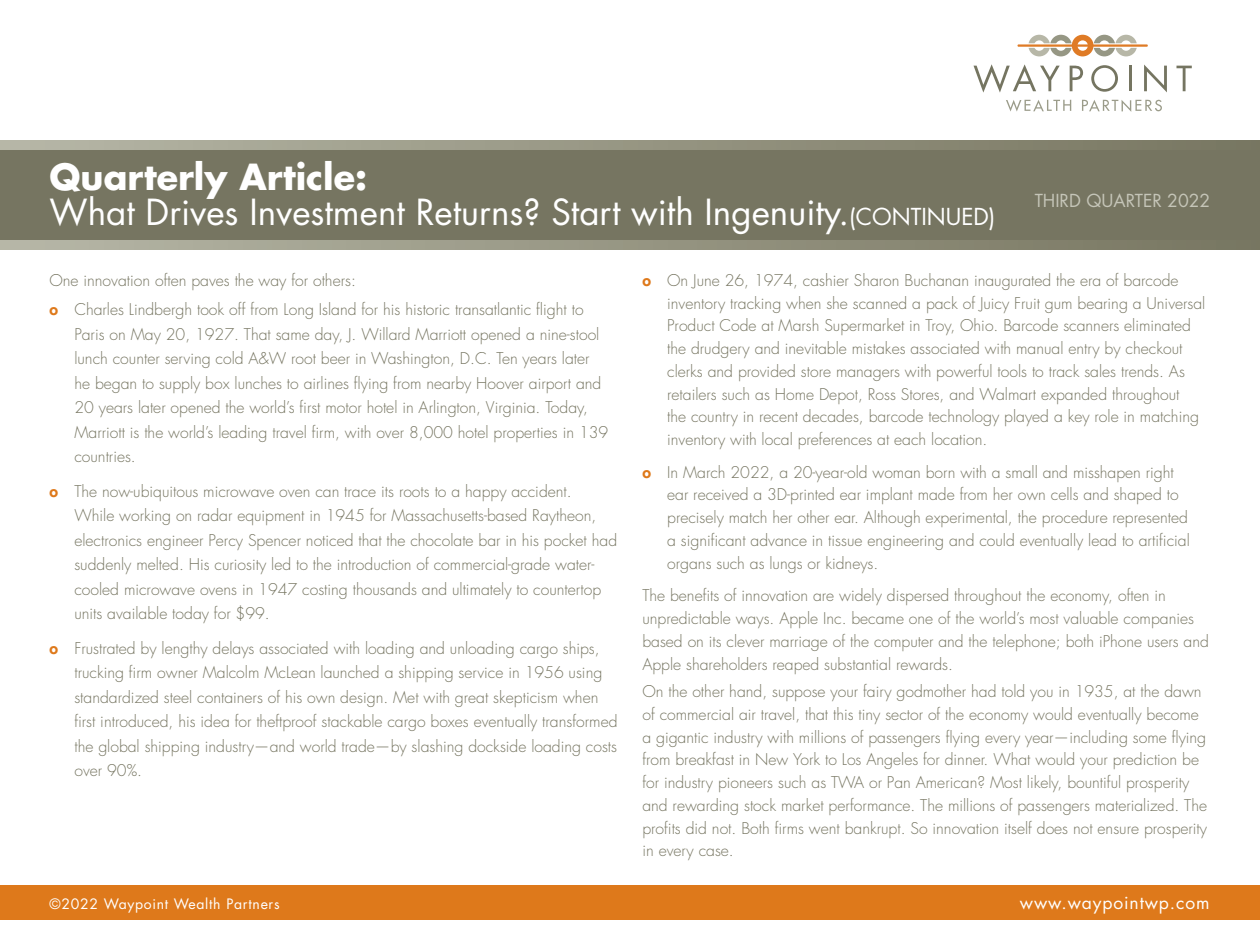
<style>
.page{position:relative;width:1260px;height:945px;background:#fff}
.page>*{position:absolute;margin:0;border:0;box-sizing:border-box;transform-origin:0 0}
.t1{font:35px/35px "Futura Std";color:#fff}
.t2{font:17.5px "Futura Std";letter-spacing:.05em;color:#fff}
.t3{font:17.5px "Futura Std";color:#c5c5b8}
.t4{font:300 15.75px/22.8px "Futura Std";color:#767561}
.t5{font:14px "Futura Std";letter-spacing:.05em;color:#fff}
.s1{font-weight:700}
.s2{font-size:22.75px}
.s3{font-weight:800;color:#de791b}
</style>
<div class="page">
<div style="left:0;top:885px;width:1260px;height:35px;background:#de791b"></div>
<div style="left:0;top:141px;width:1260px;height:109px;background:linear-gradient(to right,#b6b6a6,#777660)"></div>
<div style="left:0;top:150px;width:1260px;height:90px;background:#767561"></div>
<svg style="left:974px;top:64px;width:86px;height:29px"></svg>
<svg style="left:1070px;top:66px;width:13px;height:25px"></svg>
<svg style="left:1091px;top:65px;width:27px;height:27px"></svg>
<hr style="left:1129px;top:66px;width:3px;height:25px;background:#757561">
<svg style="left:1144px;top:65px;width:23px;height:27px"></svg>
<svg style="left:1176px;top:66px;width:16px;height:25px"></svg>
<svg style="left:1006px;top:100px;width:65px;height:12px"></svg>
<svg style="left:1082px;top:100px;width:80px;height:12px"></svg>
<hr style="left:1018px;top:44px;width:130px;height:3px;background:#df7b26">
<svg style="left:1028px;top:35px;width:109px;height:21px"></svg>
<h1 class="t1" style="left:50px;top:160px;width:947px"><span class="s1">Quarterly Article:<br></span>What Drives Investment Returns? Start with Ingenuity.<span class="s2">(CONTINUED)</span></h1>
<p class="t4" style="left:667px;top:269px;width:540px;text-indent:-25px"><span class="s3">o</span> On June 26, 1974, cashier Sharon Buchanan inaugurated the era of barcode inventory tracking when she scanned a pack of Juicy Fruit gum bearing a Universal Product Code at Marsh Supermarket in Troy, Ohio. Barcode scanners eliminated the drudgery and inevitable mistakes associated with manual entry by checkout clerks and provided store managers with powerful tools to track sales trends. As retailers such as Home Depot, Ross Stores, and Walmart expanded throughout<br>the country in recent decades, barcode technology played a key role in matching inventory with local preferences at each location.</p>
<p class="t4" style="left:667px;top:461px;width:524px;text-indent:-25px"><span class="s3">o</span> In March 2022, a 20-year-old woman born with a small and misshapen right ear received a 3D-printed ear implant made from her own cells and shaped to precisely match her other ear. Although experimental, the procedure represented a significant advance in tissue engineering and could eventually lead to artificial organs such as lungs or kidneys.</p>
<p class="t4" style="left:642px;top:585px;width:568px">The benefits of innovation are widely dispersed throughout the economy, often in unpredictable ways. Apple Inc. became one of the world’s most valuable companies based on its clever marriage of the computer and the telephone; both iPhone users and Apple shareholders reaped substantial rewards.</p>
<p class="t4" style="left:642px;top:681px;width:566px">On the other hand, suppose your fairy godmother had told you in 1935, at the dawn of commercial air travel, that this tiny sector of the economy would eventually become a gigantic industry with millions of passengers flying every year—including some flying from breakfast in New York to Los Angeles for dinner. What would your prediction be for industry pioneers such as TWA or Pan American? Most likely, bountiful prosperity and rewarding stock market performance. The millions of passengers materialized. The profits did not. Both firms went bankrupt. So innovation itself does not ensure prosperity in every case.</p>
<p class="t3" style="left:1035px;top:190px;width:177px">THIRD QUARTER 2022</p>
<p class="t4" style="left:50px;top:266px;width:536px;line-height:29.4px">One innovation often paves the way for others:<br><span class="s3">o</span> Charles Lindbergh took off from Long Island for his historic transatlantic flight to</p>
<p class="t4" style="left:74px;top:322px;width:535px;line-height:24.5px">Paris on May 20, 1927. That same day, J. Willard Marriott opened a nine-stool lunch counter serving cold A&amp;W root beer in Washington, D.C. Ten years later he began to supply box lunches to airlines flying from nearby Hoover airport and 20 years later opened the world’s first motor hotel in Arlington, Virginia. Today, Marriott is the world’s leading travel firm, with over 8,000 hotel properties in 139 countries.</p>
<p class="t4" style="left:74px;top:479px;width:544px;line-height:24.5px;text-indent:-25px"><span class="s3">o</span> The now-ubiquitous microwave oven can trace its roots to a happy accident.<br>While working on radar equipment in 1945 for Massachusetts-based Raytheon, electronics engineer Percy Spencer noticed that the chocolate bar in his pocket had suddenly melted. His curiosity led to the introduction of commercial-grade water&shy;cooled microwave ovens in 1947 costing thousands and ultimately to countertop units available today for $99.</p>
<p class="t4" style="left:74px;top:636px;width:545px;line-height:24.5px;text-indent:-25px"><span class="s3">o</span> Frustrated by lengthy delays associated with loading and unloading cargo ships, trucking firm owner Malcolm McLean launched a shipping service in 1956 using standardized steel containers of his own design. Met with great skepticism when first introduced, his idea for theftproof stackable cargo boxes eventually transformed the global shipping industry—and world trade—by slashing dockside loading costs over 90%.</p>
<p class="t5" style="left:50px;top:895px;width:232px">©2022 Waypoint Wealth Partners</p>
<p class="t2" style="left:1020px;top:892px;width:191px">www.waypointwp.com</p>
</div>
